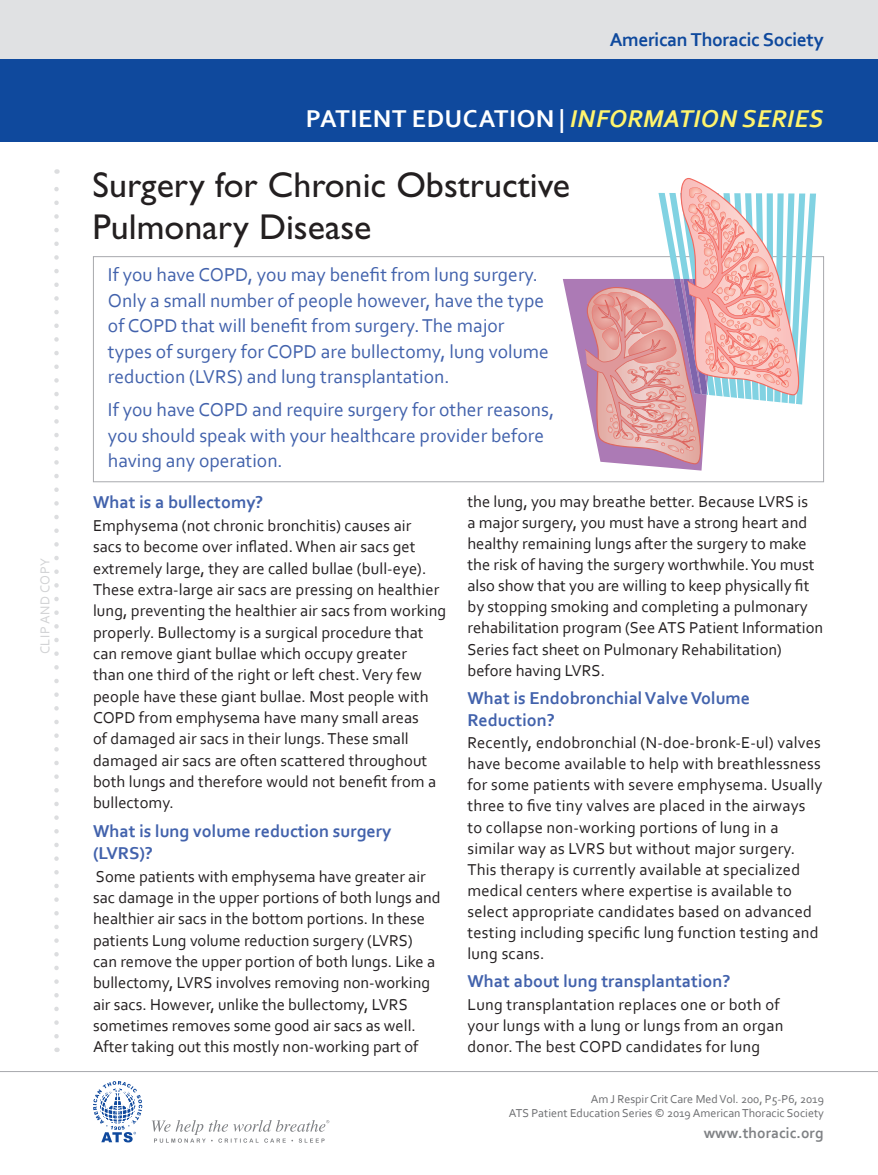
<style>
.page{position:relative;width:878px;height:1175px;background:#fff}
.page>*{position:absolute;margin:0;border:0;box-sizing:border-box;transform-origin:0 0}
.t1{font:36px/42px "Gill Sans Std";color:#231f20}
.t2{font:700 25.5px "Corbel";letter-spacing:.02em;color:#fff}
.t3{font:19.5px/25.5px "Corbel";color:#4262ac}
.t4{font:700 19.5px "Corbel";letter-spacing:-.02em;color:#0f499d}
.t5{font:700 18px/21.9px "Corbel";color:#4262ac}
.t6{font:16.5px/21.3px "Corbel";letter-spacing:.005em;color:#231f20}
.t7{font:700 15.45px "Corbel";color:#808285}
.t8{font:13.5px "Corbel";letter-spacing:.04em;color:#d1d2d4}
.t9{font:12px/14.4px "Corbel";color:#6c6d70;text-align:right}
.s1{font-style:italic;color:#fff46d}
</style>
<div class="page">
<div style="left:0;top:0;width:878px;height:59px;background:#e0e1e3"></div>
<div style="left:0;top:59px;width:878px;height:83px;background:#0f499d"></div>
<svg style="left:54px;top:169px;width:5px;height:867px"></svg>
<svg style="left:152px;top:1120px;width:177px;height:22px"></svg>
<svg style="left:93px;top:1081px;width:49px;height:61px"></svg>
<hr style="left:0;top:1071px;width:878px;height:1px;background:#a8a9ad">
<svg style="left:562px;top:178px;width:254px;height:292px"></svg>
<p class="t8" style="left:37px;top:654px;width:98px;rotate:-90deg">CLIP AND COPY</p>
<p class="t4" style="left:609px;top:27px;width:216px">American Thoracic Society</p>
<h2 class="t2" style="left:306px;top:103px;width:519px">PATIENT EDUCATION | <span class="s1">INFORMATION SERIES</span></h2>
<h1 class="t1" style="left:93px;top:164px;width:479px">Surgery for Chronic Obstructive<br>Pulmonary Disease</h1>
<p class="t3" style="left:108px;top:261px;width:442px">If you have COPD, you may benefit from lung surgery.<br>Only a small number of people however, have the type of COPD that will benefit from surgery. The major types of surgery for COPD are bullectomy, lung volume reduction (LVRS) and lung transplantation.</p>
<p class="t3" style="left:108px;top:396px;width:448px">If you have COPD and require surgery for other reasons, you should speak with your healthcare provider before having any operation.</p>
<p class="t5" style="left:93px;top:491px;width:172px">What is a bullectomy?</p>
<p class="t6" style="left:93px;top:514px;width:355px">Emphysema (not chronic bronchitis) causes air<br>sacs to become over inflated. When air sacs get extremely large, they are called bullae (bull-eye).<br>These extra-large air sacs are pressing on healthier lung, preventing the healthier air sacs from working properly. Bullectomy is a surgical procedure that can remove giant bullae which occupy greater<br>than one third of the right or left chest. Very few people have these giant bullae. Most people with COPD from emphysema have many small areas<br>of damaged air sacs in their lungs. These small damaged air sacs are often scattered throughout both lungs and therefore would not benefit from a bullectomy.</p>
<p class="t5" style="left:93px;top:819px;width:300px">What is lung volume reduction surgery (LVRS)?</p>
<p class="t6" style="left:93px;top:865px;width:349px">Some patients with emphysema have greater air sac damage in the upper portions of both lungs and healthier air sacs in the bottom portions. In these patients Lung volume reduction surgery (LVRS) can remove the upper portion of both lungs. Like a bullectomy, LVRS involves removing non-working air sacs. However, unlike the bullectomy, LVRS sometimes removes some good air sacs as well.<br>After taking out this mostly non-working part of</p>
<p class="t6" style="left:467px;top:491px;width:357px">the lung, you may breathe better. Because LVRS is<br>a major surgery, you must have a strong heart and healthy remaining lungs after the surgery to make the risk of having the surgery worthwhile. You must also show that you are willing to keep physically fit by stopping smoking and completing a pulmonary rehabilitation program (See ATS Patient Information Series fact sheet on Pulmonary Rehabilitation) before having LVRS.</p>
<p class="t5" style="left:467px;top:687px;width:284px">What is Endobronchial Valve Volume<br>Reduction?</p>
<p class="t6" style="left:467px;top:732px;width:356px">Recently, endobronchial (N-doe-bronk-E-ul) valves have become available to help with breathlessness for some patients with severe emphysema. Usually three to five tiny valves are placed in the airways to collapse non-working portions of lung in a similar way as LVRS but without major surgery.<br>This therapy is currently available at specialized medical centers where expertise is available to select appropriate candidates based on advanced testing including specific lung function testing and lung scans.</p>
<p class="t5" style="left:467px;top:970px;width:264px">What about lung transplantation?</p>
<p class="t6" style="left:467px;top:993px;width:317px">Lung transplantation replaces one or both of your lungs with a lung or lungs from an organ donor. The best COPD candidates for lung</p>
<p class="t9" style="left:509px;top:1091px;width:316px">Am J Respir Crit Care Med Vol. 200, P5-P6, 2019<br>ATS Patient Education Series © 2019 American Thoracic Society</p>
<p class="t7" style="left:703px;top:1123px;width:121px">www.thoracic.org</p>
</div>
